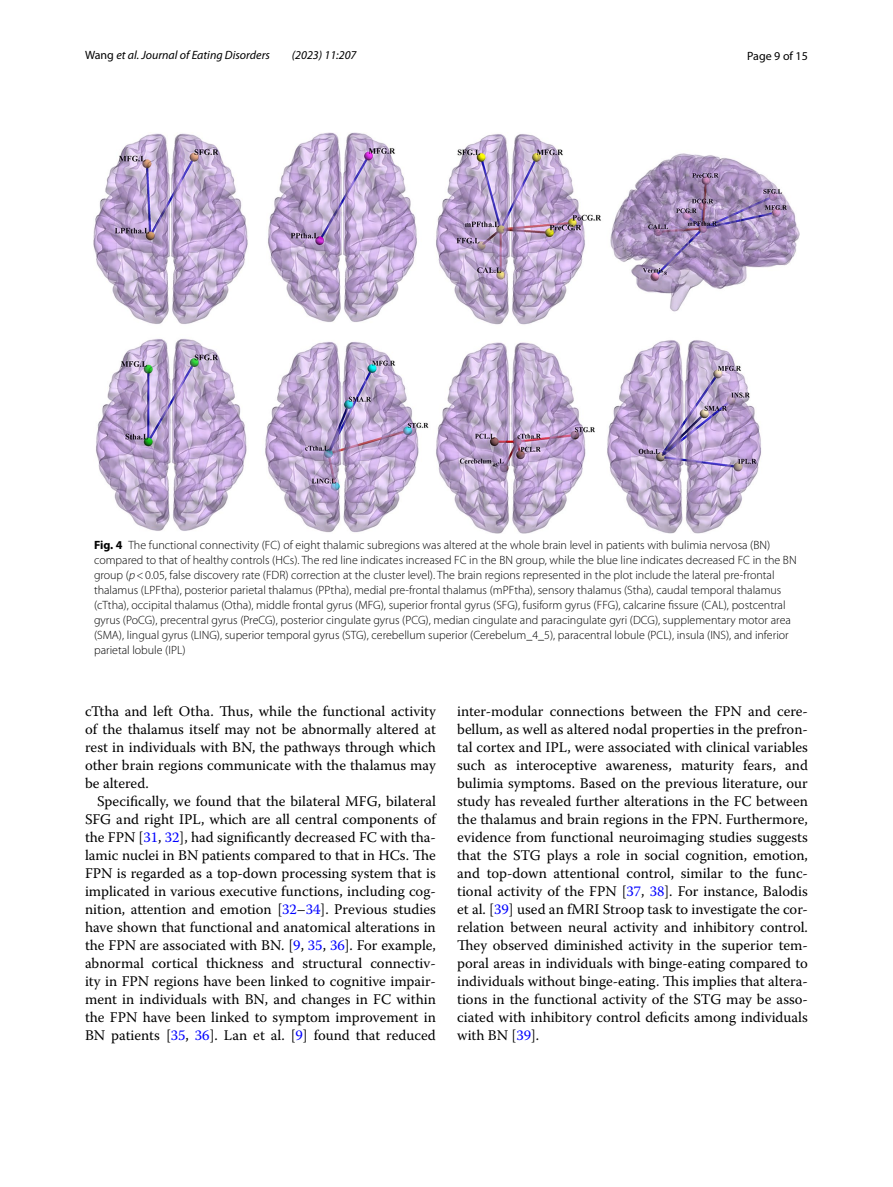
<style>
.page{position:relative;width:893px;height:1187px;background:#fff}
.page>*{position:absolute;margin:0;border:0;box-sizing:border-box;transform-origin:0 0}
.t1{font:14.7px/18px "Warnock Pro";color:#000;text-align:justify}
.t2{font:300 12px/15px "Myriad Pro";color:#000}
.t3{font:italic 12px "Myriad Pro";color:#000}
.t4{font:12px "Myriad Pro";color:#000}
.s1{font-style:normal}
.s2{font-weight:700}
.s3{font-style:italic}
.s4{color:#00f}
</style>
<div class="page">
<img style="left:94px;top:133px;width:705px;height:400px">
<p class="t3" style="left:85px;top:48px;width:186px"><span class="s1">Wang</span> et al. Journal of Eating Disorders</p>
<p class="t3" style="left:292px;top:48px;width:66px">(2023) 11:207</p>
<p class="t4" style="left:747px;top:48px;width:62px">Page 9 of 15</p>
<p class="t2" style="left:94px;top:537px;width:704px"><span class="s2">Fig. 4</span> The functional connectivity (FC) of eight thalamic subregions was altered at the whole brain level in patients with bulimia nervosa (BN) compared to that of healthy controls (HCs). The red line indicates increased FC in the BN group, while the blue line indicates decreased FC in the BN group (<span class="s3">p</span>&lt;0.05, false discovery rate (FDR) correction at the cluster level). The brain regions represented in the plot include the lateral pre-frontal thalamus (LPFtha), posterior parietal thalamus (PPtha), medial pre-frontal thalamus (mPFtha), sensory thalamus (Stha), caudal temporal thalamus (cTtha), occipital thalamus (Otha), middle frontal gyrus (MFG), superior frontal gyrus (SFG), fusiform gyrus (FFG), calcarine fissure (CAL), postcentral gyrus (PoCG), precentral gyrus (PreCG), posterior cingulate gyrus (PCG), median cingulate and paracingulate gyri (DCG), supplementary motor area (SMA), lingual gyrus (LING), superior temporal gyrus (STG), cerebellum superior (Cerebelum_4_5), paracentral lobule (PCL), insula (INS), and inferior parietal lobule (IPL)</p>
<p class="t1" style="left:85px;top:701px;width:352px">cTtha and left Otha. Thus, while the functional activity of the thalamus itself may not be abnormally altered at rest in individuals with BN, the pathways through which other brain regions communicate with the thalamus may be altered.</p>
<p class="t1" style="left:85px;top:791px;width:352px;text-indent:12px">Specifically, we found that the bilateral MFG, bilateral SFG and right IPL, which are all central components of the FPN [<span class="s4">31</span>, <span class="s4">32</span>], had significantly decreased FC with tha&shy;lamic nuclei in BN patients compared to that in HCs. The FPN is regarded as a top-down processing system that is implicated in various executive functions, including cog&shy;nition, attention and emotion [<span class="s4">32</span>–<span class="s4">34</span>]. Previous studies have shown that functional and anatomical alterations in the FPN are associated with BN. [<span class="s4">9</span>, <span class="s4">35</span>, <span class="s4">36</span>]. For example, abnormal cortical thickness and structural connectiv&shy;ity in FPN regions have been linked to cognitive impair&shy;ment in individuals with BN, and changes in FC within the FPN have been linked to symptom improvement in BN patients [<span class="s4">35</span>, <span class="s4">36</span>]. Lan et al. [<span class="s4">9</span>] found that reduced</p>
<p class="t1" style="left:457px;top:701px;width:352px">inter-modular connections between the FPN and cere&shy;bellum, as well as altered nodal properties in the prefron&shy;tal cortex and IPL, were associated with clinical variables such as interoceptive awareness, maturity fears, and bulimia symptoms. Based on the previous literature, our study has revealed further alterations in the FC between the thalamus and brain regions in the FPN. Furthermore, evidence from functional neuroimaging studies suggests that the STG plays a role in social cognition, emotion, and top-down attentional control, similar to the func&shy;tional activity of the FPN [<span class="s4">37</span>, <span class="s4">38</span>]. For instance, Balodis et al. [<span class="s4">39</span>] used an fMRI Stroop task to investigate the cor&shy;relation between neural activity and inhibitory control.<br>They observed diminished activity in the superior tem&shy;poral areas in individuals with binge-eating compared to individuals without binge-eating. This implies that altera&shy;tions in the functional activity of the STG may be asso&shy;ciated with inhibitory control deficits among individuals with BN [<span class="s4">39</span>].</p>
</div>
